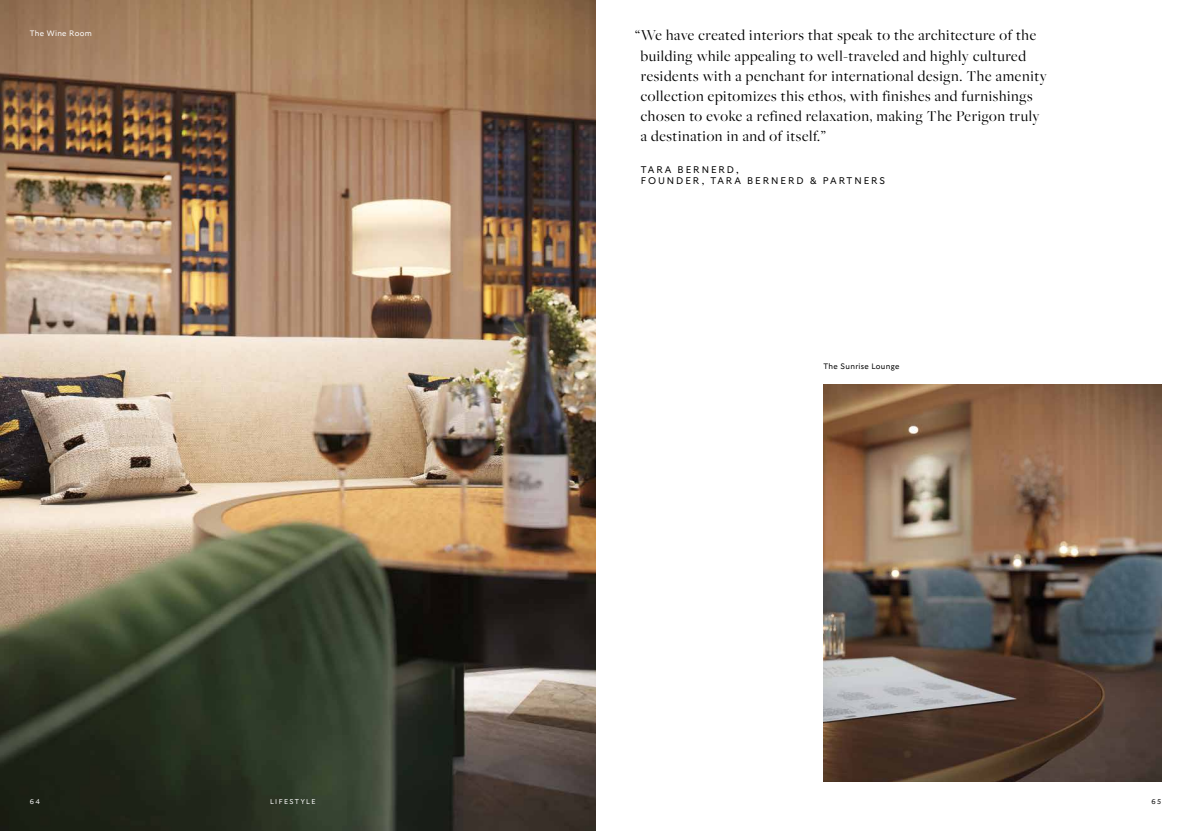
<style>
.page{position:relative;width:1191px;height:831px;background:#fff}
.page>*{position:absolute;margin:0;border:0;box-sizing:border-box;transform-origin:0 0}
.t1{font:15.75px/20.1px "Freight Big Pro";letter-spacing:.04em;color:#000}
.t2{font:300 9.62px/11.5px "GT Ultra";letter-spacing:.195em;color:#000}
.t3{font:300 7.88px "GT Ultra";letter-spacing:.04em;color:#000}
.t4{font:300 7.88px "GT Ultra";letter-spacing:.04em;color:#fff}
.t5{font:300 7px "GT Ultra";letter-spacing:.195em;color:#fff}
.t6{font:300 7px "GT Ultra";color:#000}
</style>
<div class="page">
<img style="left:0;top:0;width:595px;height:831px">
<img style="left:823px;top:384px;width:338px;height:397px">
<p class="t4" style="left:30px;top:29px;width:64px">The Wine Room</p>
<p class="t1" style="left:641px;top:25px;width:407px;text-indent:-6px">“We have created interiors that speak to the architecture of the building while appealing to well-traveled and highly cultured residents with a penchant for international design. The amenity collection epitomizes this ethos, with finishes and furnishings chosen to evoke a refined relaxation, making The Perigon truly a destination in and of itself.”</p>
<p class="t2" style="left:641px;top:164px;width:246px">TARA BERNERD,<br>FOUNDER, TARA BERNERD &amp; PARTNERS</p>
<p class="t3" style="left:823px;top:362px;width:78px">The Sunrise Lounge</p>
<p class="t5" style="left:30px;top:797px;width:12px">64</p>
<p class="t5" style="left:270px;top:797px;width:47px">LIFESTYLE</p>
<p class="t6" style="left:1151px;top:797px;width:11px">65</p>
</div>
